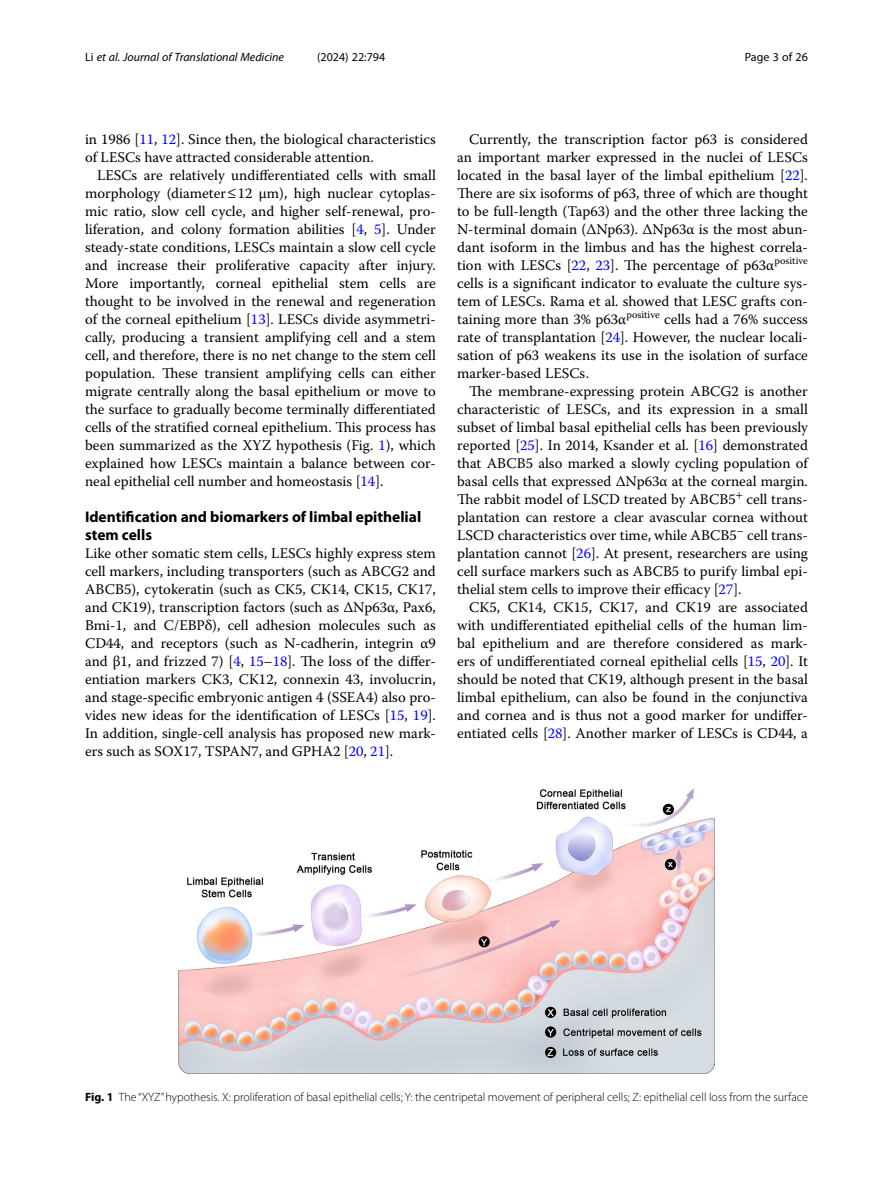
<style>
.page{position:relative;width:893px;height:1191px;background:#fff}
.page>*{position:absolute;margin:0;border:0;box-sizing:border-box;transform-origin:0 0}
.Head_1{font:700 15.45px/18px "Myriad Pro";color:#000}
.Body_Text_Indent{font:14.7px/18px "Warnock Pro";color:#000;text-align:justify}
.Body_Text{font:14.7px/18px "Warnock Pro";color:#000}
.Figure_Caption{font:300 12px "Myriad Pro";color:#000}
.t1{font:italic 12px "Myriad Pro";color:#000}
.t2{font:12px "Myriad Pro";color:#000}
.s1{font-style:normal}
.s2{color:#00f}
.s3{font-weight:700}
</style>
<div class="page">
<img style="left:179px;top:788px;width:535px;height:286px">
<p class="t1" style="left:85px;top:50px;width:200px"><span class="s1">Li</span> et al. Journal of Translational Medicine</p>
<p class="t2" style="left:317px;top:50px;width:70px">(2024) 22:794</p>
<p class="t2" style="left:745px;top:50px;width:65px">Page 3 of 26</p>
<p class="Body_Text" style="left:85px;top:130px;width:352px">in 1986 [<span class="s2">11</span>, <span class="s2">12</span>]. Since then, the biological characteristics of LESCs have attracted considerable attention.</p>
<p class="Body_Text_Indent" style="left:85px;top:166px;width:352px;text-indent:12px">LESCs are relatively undifferentiated cells with small morphology (diameter≤12 μm), high nuclear cytoplas&shy;mic ratio, slow cell cycle, and higher self-renewal, pro&shy;liferation, and colony formation abilities [<span class="s2">4</span>, <span class="s2">5</span>]. Under steady-state conditions, LESCs maintain a slow cell cycle and increase their proliferative capacity after injury.<br>More importantly, corneal epithelial stem cells are thought to be involved in the renewal and regeneration of the corneal epithelium [<span class="s2">13</span>]. LESCs divide asymmetri&shy;cally, producing a transient amplifying cell and a stem cell, and therefore, there is no net change to the stem cell population. These transient amplifying cells can either migrate centrally along the basal epithelium or move to the surface to gradually become terminally differentiated cells of the stratified corneal epithelium. This process has been summarized as the XYZ hypothesis (Fig. <span class="s2">1</span>), which explained how LESCs maintain a balance between cor&shy;neal epithelial cell number and homeostasis [<span class="s2">14</span>].</p>
<p class="Head_1" style="left:85px;top:507px;width:338px">Identification and biomarkers of limbal epithelial stem cells</p>
<p class="Body_Text" style="left:85px;top:544px;width:352px;text-align:justify">Like other somatic stem cells, LESCs highly express stem cell markers, including transporters (such as ABCG2 and ABCB5), cytokeratin (such as CK5, CK14, CK15, CK17, and CK19), transcription factors (such as ΔNp63α, Pax6, Bmi-1, and C/EBPδ), cell adhesion molecules such as CD44, and receptors (such as N-cadherin, integrin α9 and β1, and frizzed 7) [<span class="s2">4</span>, <span class="s2">15</span>–<span class="s2">18</span>]. The loss of the differ&shy;entiation markers CK3, CK12, connexin 43, involucrin, and stage-specific embryonic antigen 4 (SSEA4) also pro&shy;vides new ideas for the identification of LESCs [<span class="s2">15</span>, <span class="s2">19</span>].<br>In addition, single-cell analysis has proposed new mark&shy;ers such as SOX17, TSPAN7, and GPHA2 [<span class="s2">20</span>, <span class="s2">21</span>].</p>
<p class="Body_Text_Indent" style="left:457px;top:130px;width:352px;text-indent:12px">Currently, the transcription factor p63 is considered an important marker expressed in the nuclei of LESCs located in the basal layer of the limbal epithelium [<span class="s2">22</span>].<br>There are six isoforms of p63, three of which are thought to be full-length (Tap63) and the other three lacking the N-terminal domain (ΔNp63). ΔNp63α is the most abun&shy;dant isoform in the limbus and has the highest correla&shy;tion with LESCs [<span class="s2">22</span>, <span class="s2">23</span>]. The percentage of p63α<sup>positive </sup>cells is a significant indicator to evaluate the culture sys&shy;tem of LESCs. Rama et al. showed that LESC grafts con&shy;taining more than 3% p63α<sup>positive</sup> cells had a 76% success rate of transplantation [<span class="s2">24</span>]. However, the nuclear locali&shy;sation of p63 weakens its use in the isolation of surface marker-based LESCs.</p>
<p class="Body_Text_Indent" style="left:457px;top:382px;width:352px;text-indent:12px">The membrane-expressing protein ABCG2 is another characteristic of LESCs, and its expression in a small subset of limbal basal epithelial cells has been previously reported [<span class="s2">25</span>]. In 2014, Ksander et al. [<span class="s2">16</span>] demonstrated that ABCB5 also marked a slowly cycling population of basal cells that expressed ΔNp63α at the corneal margin.<br>The rabbit model of LSCD treated by ABCB5<sup>+</sup> cell trans&shy;plantation can restore a clear avascular cornea without LSCD characteristics over time, while ABCB5<sup>−</sup> cell trans&shy;plantation cannot [<span class="s2">26</span>]. At present, researchers are using cell surface markers such as ABCB5 to purify limbal epi&shy;thelial stem cells to improve their efficacy [<span class="s2">27</span>].</p>
<p class="Body_Text_Indent" style="left:457px;top:598px;width:352px;text-indent:12px">CK5, CK14, CK15, CK17, and CK19 are associated with undifferentiated epithelial cells of the human lim&shy;bal epithelium and are therefore considered as mark&shy;ers of undifferentiated corneal epithelial cells [<span class="s2">15</span>, <span class="s2">20</span>]. It should be noted that CK19, although present in the basal limbal epithelium, can also be found in the conjunctiva and cornea and is thus not a good marker for undiffer&shy;entiated cells [<span class="s2">28</span>]. Another marker of LESCs is CD44, a</p>
<p class="Figure_Caption" style="left:85px;top:1089px;width:724px"><span class="s3">Fig. 1</span> The “XYZ” hypothesis. X: proliferation of basal epithelial cells; Y: the centripetal movement of peripheral cells; Z: epithelial cell loss from the surface</p>
</div>
